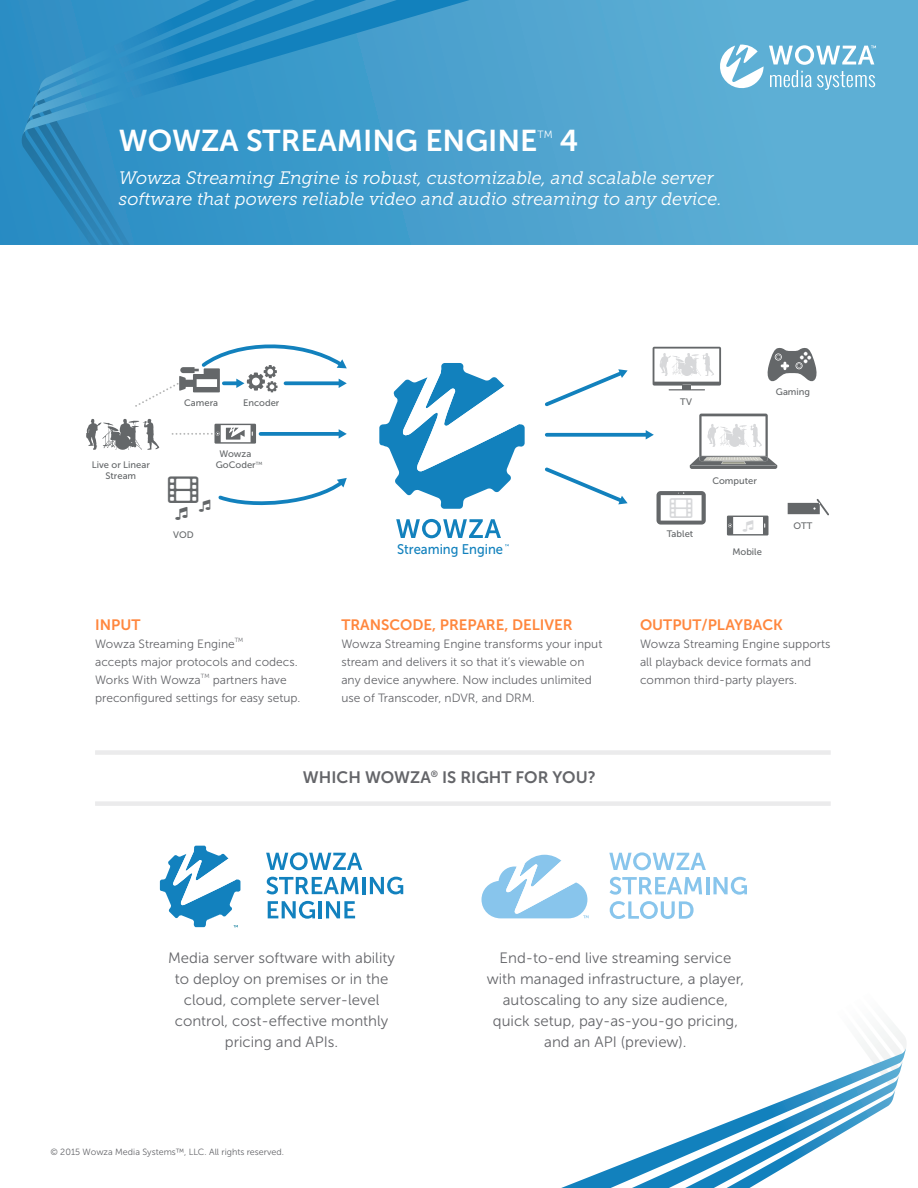
<style>
.page{position:relative;width:918px;height:1188px;background:#fff}
.page>*{position:absolute;margin:0;border:0;box-sizing:border-box;transform-origin:0 0}
.t1{font:30px "Museo Sans 700";color:#fff}
.t2{font:italic 18px "Museo Slab 300";color:#fff}
.t3{font:16.5px "Museo Sans 700";color:#646569}
.t4{font:15px/21px "Museo Sans 300";color:#646569;text-align:center}
.t5{font:15px "Museo Sans 700";color:#ff873e}
.t6{font:13.95px "Museo Sans 500";color:#1281bd;scale:.93 1}
.t7{font:12px/18px "Museo Sans 300";color:#646569}
.t8{font:10.5px "Museo Sans 300";color:#fff}
.t9{font:9.45px/10.4px "Museo Sans 500";color:#646769}
.t10{font:9px "Museo Sans 300";color:#646569}
.t11{font:6px "Museo Sans 300";color:#646569}
</style>
<div class="page">
<svg style="left:0;top:0;width:918px;height:245px;background:#53a7d1"></svg>
<svg style="left:22px;top:135px;width:345px;height:109px;background:#3292c4"></svg>
<svg style="left:22px;top:0;width:536px;height:135px;background:#479ecc"></svg>
<svg style="left:27px;top:0;width:423px;height:122px;background:#3293c6"></svg>
<svg style="left:706px;top:876px;width:197px;height:171px"></svg>
<svg style="left:561px;top:1047px;width:345px;height:141px"></svg>
<svg style="left:596px;top:1061px;width:307px;height:127px"></svg>
<svg style="left:717px;top:44px;width:159px;height:47px"></svg>
<svg style="left:767px;top:348px;width:50px;height:34px"></svg>
<svg style="left:788px;top:499px;width:41px;height:16px"></svg>
<svg style="left:261px;top:432px;width:78px;height:4px"></svg>
<svg style="left:339px;top:429px;width:8px;height:10px"></svg>
<svg style="left:547px;top:433px;width:99px;height:4px"></svg>
<svg style="left:646px;top:430px;width:8px;height:9px"></svg>
<svg style="left:545px;top:369px;width:83px;height:38px"></svg>
<svg style="left:545px;top:467px;width:83px;height:38px"></svg>
<svg style="left:86px;top:419px;width:73px;height:31px"></svg>
<svg style="left:653px;top:347px;width:68px;height:43px"></svg>
<svg style="left:690px;top:414px;width:87px;height:55px"></svg>
<svg style="left:135px;top:344px;width:212px;height:63px"></svg>
<svg style="left:173px;top:424px;width:83px;height:20px"></svg>
<svg style="left:379px;top:363px;width:146px;height:146px"></svg>
<svg style="left:396px;top:519px;width:105px;height:19px"></svg>
<svg style="left:609px;top:852px;width:97px;height:18px"></svg>
<svg style="left:610px;top:877px;width:92px;height:18px"></svg>
<hr style="left:706px;top:877px;width:3px;height:17px;background:#88c5ec">
<svg style="left:713px;top:877px;width:34px;height:18px"></svg>
<svg style="left:610px;top:901px;width:84px;height:18px"></svg>
<svg style="left:482px;top:855px;width:107px;height:63px"></svg>
<div style="left:95px;top:750px;width:736px;height:5px;background:#ebebec"></div>
<div style="left:95px;top:801px;width:736px;height:5px;background:#ebebec"></div>
<svg style="left:266px;top:852px;width:96px;height:18px"></svg>
<svg style="left:266px;top:877px;width:93px;height:17px"></svg>
<hr style="left:362px;top:877px;width:4px;height:17px;background:#1281be">
<svg style="left:370px;top:877px;width:33px;height:17px"></svg>
<svg style="left:268px;top:901px;width:47px;height:18px"></svg>
<hr style="left:318px;top:901px;width:4px;height:17px;background:#1281be">
<svg style="left:326px;top:901px;width:29px;height:17px"></svg>
<svg style="left:160px;top:846px;width:80px;height:81px"></svg>
<svg style="left:727px;top:516px;width:41px;height:20px"></svg>
<svg style="left:218px;top:478px;width:129px;height:28px"></svg>
<svg style="left:657px;top:491px;width:49px;height:34px"></svg>
<p class="t1" style="left:119px;top:124px;width:420px">WOWZA STREAMING ENGINE</p>
<p class="t8" style="left:538px;top:128px;width:17px">TM</p>
<p class="t1" style="left:560px;top:124px;width:20px">4</p>
<p class="t2" style="left:119px;top:168px;width:596px">Wowza Streaming Engine is robust, customizable, and scalable server</p>
<p class="t2" style="left:119px;top:189px;width:604px">software that powers reliable video and audio streaming to any device.</p>
<p class="t9" style="left:92px;top:460px;width:60px;text-align:center">Live or Linear<br>Stream</p>
<p class="t9" style="left:184px;top:397px;width:35px">Camera</p>
<p class="t9" style="left:243px;top:397px;width:38px">Encoder</p>
<p class="t9" style="left:216px;top:449px;width:48px;text-indent:4px">Wowza<br>GoCoder<sup>TM</sup></p>
<p class="t9" style="left:173px;top:530px;width:22px">VOD</p>
<p class="t6" style="left:397px;top:542px;width:115px">Streaming Engine</p>
<p class="t9" style="left:680px;top:396px;width:13px">TV</p>
<p class="t9" style="left:776px;top:386px;width:36px">Gaming</p>
<p class="t9" style="left:667px;top:529px;width:28px">Tablet</p>
<p class="t9" style="left:712px;top:475px;width:46px">Computer</p>
<p class="t9" style="left:732px;top:547px;width:31px">Mobile</p>
<p class="t9" style="left:793px;top:521px;width:20px">OTT</p>
<p class="t5" style="left:95px;top:617px;width:47px">INPUT</p>
<p class="t7" style="left:95px;top:635px;width:141px">Wowza Streaming Engine</p>
<p class="t11" style="left:235px;top:637px;width:10px">TM</p>
<p class="t7" style="left:95px;top:653px;width:204px">accepts major protocols and codecs.</p>
<p class="t7" style="left:95px;top:671px;width:107px">Works With Wowza</p>
<p class="t11" style="left:201px;top:673px;width:10px">TM</p>
<p class="t7" style="left:95px;top:671px;width:207px;text-indent:118px">partners have preconfigured settings for easy setup.</p>
<p class="t5" style="left:341px;top:617px;width:233px">TRANSCODE, PREPARE, DELIVER</p>
<p class="t7" style="left:341px;top:635px;width:262px">Wowza Streaming Engine transforms your input stream and delivers it so that it’s viewable on any device anywhere. Now includes unlimited use of Transcoder, nDVR, and DRM.</p>
<p class="t3" style="left:303px;top:768px;width:294px">WHICH WOWZA<sup>®</sup> IS RIGHT FOR YOU?</p>
<p class="t5" style="left:640px;top:617px;width:144px">OUTPUT/PLAYBACK</p>
<p class="t7" style="left:640px;top:635px;width:192px">Wowza Streaming Engine supports all playback device formats and common third-party players.</p>
<p class="t4" style="left:168px;top:948px;width:228px">Media server software with ability to deploy on premises or in the cloud, complete server-level control, cost-effective monthly pricing and APIs.</p>
<p class="t10" style="left:50px;top:1147px;width:235px">© 2015 Wowza Media Systems™, LLC. All rights reserved.</p>
<p class="t4" style="left:487px;top:948px;width:259px">End-to-end live streaming service with managed infrastructure, a player, autoscaling to any size audience, quick setup, pay-as-you-go pricing, and an API (preview).</p>
</div>
